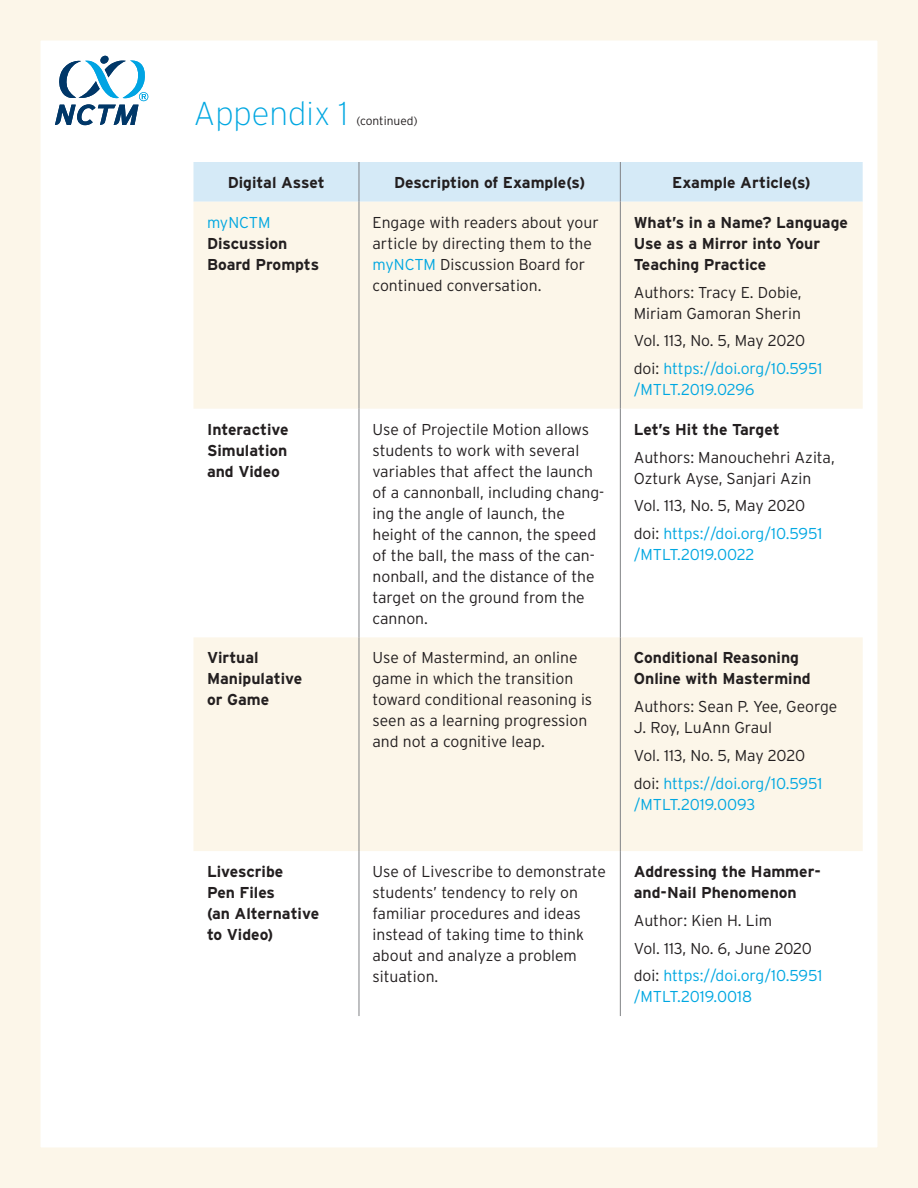
<style>
.page{position:relative;width:918px;height:1188px;background:#fff}
.page>*{position:absolute;margin:0;border:0;box-sizing:border-box;transform-origin:0 0}
.t1{font:200 33px "Interstate";color:#00a7e1}
.t2{font:300 15.75px/21px "Interstate";color:#231f20}
.t3{font:700 15.75px/21px "Interstate";color:#231f20}
.t4{font:300 15.75px "Interstate";color:#00a7e1}
.t5{font:300 12px "Interstate";color:#231f20}
.s1{color:#00a7e1}
</style>
<div class="page">
<div style="left:100px;top:56px;width:9px;height:8px;background:#003768;border-radius:4px"></div>
<svg style="left:55px;top:60px;width:93px;height:65px"></svg>
<div style="left:194px;top:162px;width:669px;height:40px;background:#d5eaf7"></div>
<svg style="left:194px;top:202px;width:669px;height:649px;fill:#fcf6e9"></svg>
<hr style="left:359px;top:162px;width:1px;height:40px;background:#808285">
<hr style="left:620px;top:162px;width:1px;height:40px;background:#808285">
<hr style="left:359px;top:202px;width:1px;height:207px;background:#808285">
<hr style="left:620px;top:202px;width:1px;height:207px;background:#808285">
<hr style="left:359px;top:409px;width:1px;height:228px;background:#808285">
<hr style="left:620px;top:409px;width:1px;height:228px;background:#808285">
<hr style="left:359px;top:637px;width:1px;height:214px;background:#808285">
<hr style="left:620px;top:637px;width:1px;height:214px;background:#808285">
<hr style="left:359px;top:851px;width:1px;height:165px;background:#808285">
<hr style="left:620px;top:851px;width:1px;height:165px;background:#808285">
<div style="left:0;top:0;width:918px;height:1188px;border:40px solid #fcf6e9"></div>
<h1 class="t1" style="left:194px;top:95px;width:156px">Appendix 1</h1>
<p class="t5" style="left:356px;top:114px;width:63px">(continued)</p>
<p class="t3" style="left:228px;top:172px;width:99px">Digital Asset</p>
<p class="t3" style="left:394px;top:172px;width:193px">Description of Example(s)</p>
<p class="t3" style="left:672px;top:172px;width:140px">Example Article(s)</p>
<p class="t4" style="left:207px;top:214px;width:65px">myNCTM</p>
<p class="t3" style="left:207px;top:233px;width:114px">Discussion<br>Board Prompts</p>
<p class="t2" style="left:372px;top:212px;width:228px">Engage with readers about your article by directing them to the <span class="s1">myNCTM</span> Discussion Board for continued conversation.</p>
<p class="t3" style="left:634px;top:212px;width:216px">What’s in a Name? Language<br>Use as a Mirror into Your<br>Teaching Practice</p>
<p class="t2" style="left:634px;top:281px;width:169px">Authors: Tracy E. Dobie,<br>Miriam Gamoran Sherin</p>
<p class="t2" style="left:634px;top:327px;width:190px;line-height:27.8px">Vol. 113, No. 5, May 2020 doi: <span class="s1">https://doi.org/10.5951</span></p>
<p class="t4" style="left:634px;top:381px;width:122px">/MTLT.2019.0296</p>
<p class="t3" style="left:207px;top:419px;width:83px;text-align:justify">Interactive Simulation and Video</p>
<p class="t2" style="left:372px;top:419px;width:233px">Use of Projectile Motion allows students to work with several variables that affect the launch of a cannonball, including chang&shy;ing the angle of launch, the height of the cannon, the speed of the ball, the mass of the can&shy;nonball, and the distance of the target on the ground from the cannon.</p>
<p class="t3" style="left:634px;top:419px;width:147px">Let’s Hit the Target</p>
<p class="t2" style="left:634px;top:446px;width:203px">Authors: Manouchehri Azita,<br>Ozturk Ayse, Sanjari Azin</p>
<p class="t2" style="left:634px;top:492px;width:190px;line-height:27.8px">Vol. 113, No. 5, May 2020 doi: <span class="s1">https://doi.org/10.5951</span></p>
<p class="t4" style="left:634px;top:546px;width:122px">/MTLT.2019.0022</p>
<p class="t3" style="left:207px;top:647px;width:97px">Virtual<br>Manipulative or Game</p>
<p class="t2" style="left:372px;top:647px;width:221px">Use of Mastermind, an online game in which the transition toward conditional reasoning is seen as a learning progression and not a cognitive leap.</p>
<p class="t3" style="left:634px;top:647px;width:178px">Conditional Reasoning<br>Online with Mastermind</p>
<p class="t2" style="left:634px;top:696px;width:205px">Authors: Sean P. Yee, George<br>J. Roy, LuAnn Graul</p>
<p class="t2" style="left:634px;top:741px;width:190px;line-height:27.8px">Vol. 113, No. 5, May 2020 doi: <span class="s1">https://doi.org/10.5951</span></p>
<p class="t4" style="left:634px;top:795px;width:123px">/MTLT.2019.0093</p>
<p class="t3" style="left:207px;top:861px;width:114px">Livescribe<br>Pen Files<br>(an Alternative to Video)</p>
<p class="t2" style="left:372px;top:861px;width:235px">Use of Livescribe to demonstrate students’ tendency to rely on familiar procedures and ideas instead of taking time to think about and analyze a problem situation.</p>
<p class="t3" style="left:634px;top:861px;width:189px">Addressing the Hammer&shy;and-Nail Phenomenon</p>
<p class="t2" style="left:634px;top:906px;width:190px;line-height:27.8px">Author: Kien H. Lim<br>Vol. 113, No. 6, June 2020 doi: <span class="s1">https://doi.org/10.5951</span></p>
<p class="t4" style="left:634px;top:988px;width:120px">/MTLT.2019.0018</p>
</div>
